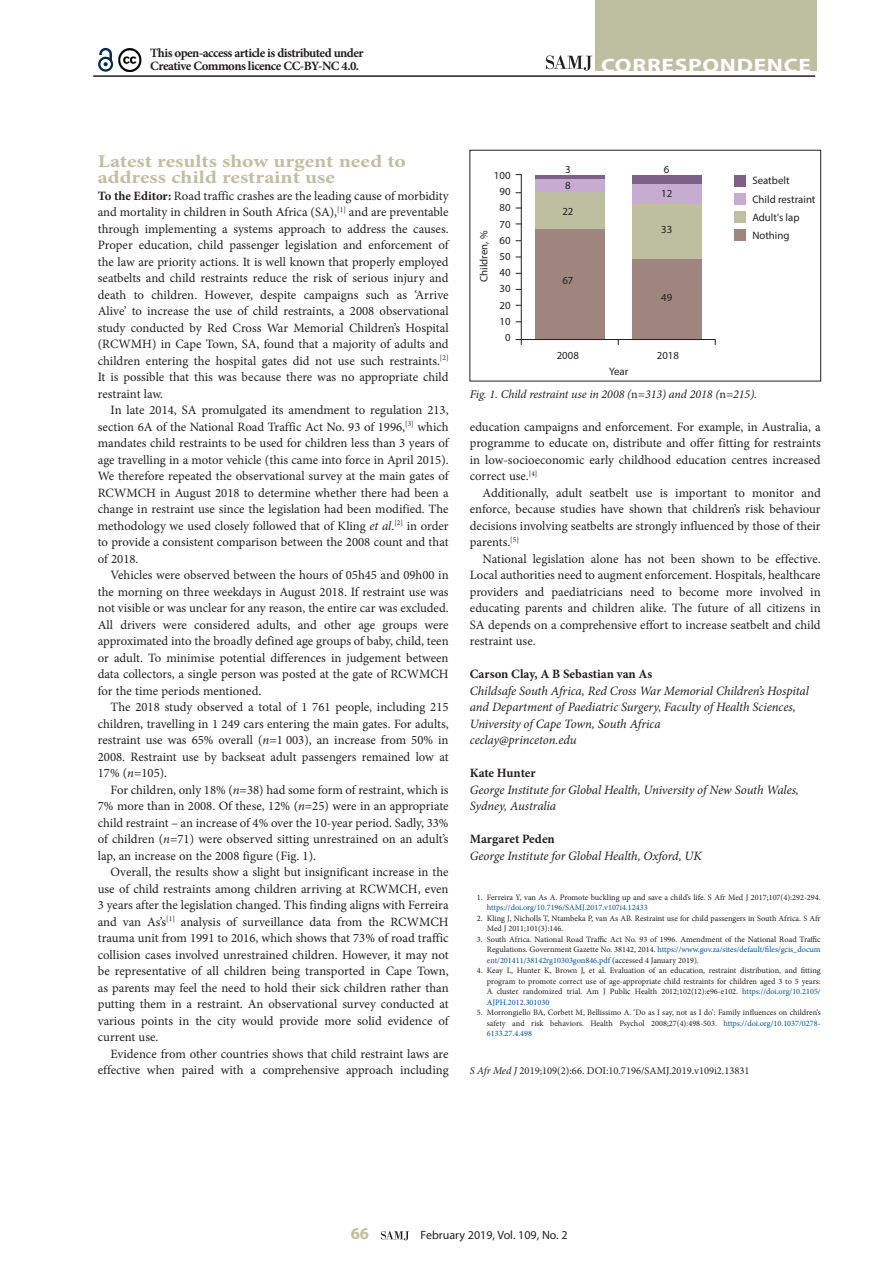
<style>
.page{position:relative;width:893px;height:1263px;background:#fff}
.page>*{position:absolute;margin:0;border:0;box-sizing:border-box;transform-origin:0 0}
.t1{font:700 19.5px "Myriad Pro";letter-spacing:.03em;color:#fff;scale:1.2 1}
.B_HEAD{font:700 18px/16.5px "Minion Pro";color:#bebea1;scale:1.2 1}
.t2{font:700 16.5px "Myriad Pro";color:#bebea1}
.BODY_TEXT_INDENT{font:12.75px/16.5px "Minion Pro";color:#231f20;text-align:justify}
.BODY_TEXT_1ST_PARAGR{font:12.75px/16.5px "Minion Pro";letter-spacing:-.005em;color:#231f20;text-align:justify}
.AUTHOR_DETAILS{font:italic 12.75px/16.5px "Minion Pro";letter-spacing:-.01em;color:#231f20}
.BODY_TEXT_1ST_PARAGR-2{font:700 12.75px/13.5px "Minion Pro";letter-spacing:-.04em;color:#231f20}
.AUTHOR_NAME{font:700 12.75px "Minion Pro";letter-spacing:-.005em;color:#231f20}
.CAPTIONS{font:italic 12px "Minion Pro";letter-spacing:-.005em;color:#231f20}
.t3{font:12px "Myriad Pro";color:#231f20}
.t4{font:10.8px/16.2px "Myriad Pro";color:#231f20}
.CITELINE{font:10.5px "Minion Pro";color:#231f20}
.t5{font:8.25px/10.5px "Minion Pro";color:#231f20;text-align:justify}
.s1{font-weight:700}
.s2{font-style:italic}
.s3{font-style:normal}
.s4{color:#01529a}
</style>
<div class="page">
<hr style="left:93px;top:75px;width:722px;height:2px;background:#231f20">
<div style="left:595px;top:0;width:222px;height:71px;background:#bebea1"></div>
<svg style="left:546px;top:55px;width:46px;height:16px"></svg>
<svg style="left:381px;top:1231px;width:28px;height:9px"></svg>
<svg style="left:98px;top:47px;width:16px;height:25px"></svg>
<img style="left:118px;top:48px;width:24px;height:23px">
<svg style="left:515px;top:174px;width:201px;height:171px"></svg>
<div style="left:734px;top:175px;width:12px;height:12px;background:#7d6186"></div>
<div style="left:734px;top:193px;width:12px;height:12px;background:#c7acd1"></div>
<div style="left:734px;top:211px;width:12px;height:12px;background:#bebea1"></div>
<div style="left:734px;top:229px;width:12px;height:12px;background:#9e867e"></div>
<p class="BODY_TEXT_1ST_PARAGR-2" style="left:150px;top:46px;width:215px">This open-access article is distributed under<br>Creative Commons licence CC-BY-NC 4.0.</p>
<h1 class="t1" style="left:601px;top:52px;width:176px">CORRESPONDENCE</h1>
<h2 class="B_HEAD" style="left:98px;top:152px;width:258px">Latest results show urgent need to address child restraint use</h2>
<p class="BODY_TEXT_1ST_PARAGR" style="left:98px;top:187px;width:352px"><span class="s1">To the Editor:</span> Road traffic crashes are the leading cause of morbidity and mortality in children in South Africa (SA),<sup>[1]</sup> and are preventable through implementing a systems approach to address the causes.<br>Proper education, child passenger legislation and enforcement of the law are priority actions. It is well known that properly employed seatbelts and child restraints reduce the risk of serious injury and death to children. However, despite campaigns such as ‘Arrive Alive’ to increase the use of child restraints, a 2008 observational study conducted by Red Cross War Memorial Children’s Hospital (RCWMH) in Cape Town, SA, found that a majority of adults and children entering the hospital gates did not use such restraints.<sup>[2] </sup>It is possible that this was because there was no appropriate child restraint law.</p>
<p class="BODY_TEXT_INDENT" style="left:98px;top:402px;width:352px;text-indent:13px">In late 2014, SA promulgated its amendment to regulation 213, section 6A of the National Road Traffic Act No. 93 of 1996,<sup>[3]</sup> which mandates child restraints to be used for children less than 3 years of age travelling in a motor vehicle (this came into force in April 2015).<br>We therefore repeated the observational survey at the main gates of RCWMCH in August 2018 to determine whether there had been a change in restraint use since the legislation had been modified. The methodology we used closely followed that of Kling <span class="s2">et al</span>.<sup>[2]</sup> in order to provide a consistent comparison between the 2008 count and that of 2018.</p>
<p class="BODY_TEXT_INDENT" style="left:98px;top:567px;width:352px;text-indent:13px">Vehicles were observed between the hours of 05h45 and 09h00 in the morning on three weekdays in August 2018. If restraint use was not visible or was unclear for any reason, the entire car was excluded.<br>All drivers were considered adults, and other age groups were approximated into the broadly defined age groups of baby, child, teen or adult. To minimise potential differences in judgement between data collectors, a single person was posted at the gate of RCWMCH for the time periods mentioned.</p>
<p class="BODY_TEXT_INDENT" style="left:98px;top:699px;width:352px;text-indent:13px">The 2018 study observed a total of 1 761 people, including 215 children, travelling in 1 249 cars entering the main gates. For adults, restraint use was 65% overall (<span class="s2">n</span>=1 003), an increase from 50% in 2008. Restraint use by backseat adult passengers remained low at 17% (<span class="s2">n</span>=105).</p>
<p class="BODY_TEXT_INDENT" style="left:98px;top:781px;width:352px;text-indent:13px">For children, only 18% (<span class="s2">n</span>=38) had some form of restraint, which is 7% more than in 2008. Of these, 12% (<span class="s2">n</span>=25) were in an appropriate child restraint – an increase of 4% over the 10-year period. Sadly, 33% of children (<span class="s2">n</span>=71) were observed sitting unrestrained on an adult’s lap, an increase on the 2008 figure (Fig. 1).</p>
<p class="BODY_TEXT_INDENT" style="left:98px;top:864px;width:352px;text-indent:13px">Overall, the results show a slight but insignificant increase in the use of child restraints among children arriving at RCWMCH, even 3 years after the legislation changed. This finding aligns with Ferreira and van As’s<sup>[1]</sup> analysis of surveillance data from the RCWMCH trauma unit from 1991 to 2016, which shows that 73% of road traffic collision cases involved unrestrained children. However, it may not be representative of all children being transported in Cape Town, as parents may feel the need to hold their sick children rather than putting them in a restraint. An observational survey conducted at various points in the city would provide more solid evidence of current use.</p>
<p class="BODY_TEXT_INDENT" style="left:98px;top:1045px;width:352px;text-align:right">Evidence from other countries shows that child restraint laws are effective when paired with a comprehensive approach including</p>
<p class="t4" style="left:565px;top:161px;width:7px">3<br>8</p>
<p class="t4" style="left:562px;top:203px;width:13px">22</p>
<p class="t4" style="left:664px;top:161px;width:7px">6</p>
<p class="t4" style="left:661px;top:186px;width:13px">12</p>
<p class="t4" style="left:661px;top:221px;width:13px">33</p>
<p class="t4" style="left:494px;top:167px;width:18px;text-align:right">100<br>90<br>80<br>70<br>60<br>50<br>40<br>30<br>20<br>10<br>0</p>
<p class="t4" style="left:752px;top:172px;width:65px;line-height:18px">Seatbelt<br>Child restraint<br>Adult's lap<br>Nothing</p>
<p class="t4" style="left:557px;top:347px;width:24px">2008</p>
<p class="t4" style="left:657px;top:347px;width:24px">2018</p>
<p class="t4" style="left:476px;top:282px;width:53px;rotate:-90deg">Children, %</p>
<p class="t4" style="left:562px;top:272px;width:13px">67</p>
<p class="t4" style="left:661px;top:289px;width:13px">49</p>
<p class="t4" style="left:609px;top:363px;width:21px">Year</p>
<p class="CAPTIONS" style="left:470px;top:386px;width:289px">Fig. 1. Child restraint use in 2008 (<span class="s3">n</span>=313) and 2018 (<span class="s3">n</span>=215).</p>
<p class="BODY_TEXT_INDENT" style="left:470px;top:418px;width:352px">education campaigns and enforcement. For example, in Australia, a programme to educate on, distribute and offer fitting for restraints in low-socioeconomic early childhood education centres increased correct use.<sup>[4]</sup></p>
<p class="BODY_TEXT_INDENT" style="left:470px;top:484px;width:352px;text-indent:13px">Additionally, adult seatbelt use is important to monitor and enforce, because studies have shown that children’s risk behaviour decisions involving seatbelts are strongly influenced by those of their parents.<sup>[5]</sup></p>
<p class="BODY_TEXT_INDENT" style="left:470px;top:550px;width:352px;text-indent:13px">National legislation alone has not been shown to be effective.<br>Local authorities need to augment enforcement. Hospitals, healthcare providers and paediatricians need to become more involved in educating parents and children alike. The future of all citizens in SA depends on a comprehensive effort to increase seatbelt and child restraint use.</p>
<p class="AUTHOR_NAME" style="left:470px;top:665px;width:184px">Carson Clay, A B Sebastian van As</p>
<p class="AUTHOR_DETAILS" style="left:470px;top:682px;width:340px">Childsafe South Africa, Red Cross War Memorial Children’s Hospital and Department of Paediatric Surgery, Faculty of Health Sciences,<br>University of Cape Town, South Africa</p>
<p class="AUTHOR_DETAILS" style="left:470px;top:732px;width:108px">ceclay@princeton.edu</p>
<p class="AUTHOR_NAME" style="left:470px;top:764px;width:67px">Kate Hunter</p>
<p class="AUTHOR_DETAILS" style="left:470px;top:781px;width:331px">George Institute for Global Health, University of New South Wales,<br>Sydney, Australia</p>
<p class="AUTHOR_NAME" style="left:470px;top:830px;width:86px">Margaret Peden</p>
<p class="AUTHOR_DETAILS" style="left:470px;top:847px;width:234px">George Institute for Global Health, Oxford, UK</p>
<p class="t5" style="left:487px;top:892px;width:335px;text-indent:-10px">1. Ferreira Y, van As A. Promote buckling up and save a child’s life. S Afr Med J 2017;107(4):292-294. <span class="s4">https://doi.org/10.7196/SAMJ.2017.v107i4.12433</span></p>
<p class="t5" style="left:487px;top:913px;width:335px;text-indent:-10px">2. Kling J, Nicholls T, Ntambeka P, van As AB. Restraint use for child passengers in South Africa. S Afr<br>Med J 2011;101(3):146.</p>
<p class="t5" style="left:487px;top:934px;width:335px;text-indent:-10px">3. South Africa. National Road Traffic Act No. 93 of 1996. Amendment of the National Road Traffic Regulations. Government Gazette No. 38142, 2014. <span class="s4">https://www.gov.za/sites/default/files/gcis_docum ent/201411/38142rg10303gon846.pdf</span> (accessed 4 January 2019).</p>
<p class="t5" style="left:487px;top:966px;width:335px;text-indent:-10px">4. Keay L, Hunter K, Brown J, et al. Evaluation of an education, restraint distribution, and fitting program to promote correct use of age-appropriate child restraints for children aged 3 to 5 years:<br>A cluster randomized trial. Am J Public Health 2012;102(12):e96-e102. <span class="s4">https://doi.org/10.2105/ AJPH.2012.301030</span></p>
<p class="t5" style="left:487px;top:1008px;width:335px;text-indent:-10px">5. Morrongiello BA, Corbett M, Bellissimo A. ‘Do as I say, not as I do’: Family influences on children’s safety and risk behaviors. Health Psychol 2008;27(4):498-503. <span class="s4">https://doi.org/10.1037/0278- 6133.27.4.498</span></p>
<p class="CITELINE" style="left:470px;top:1064px;width:281px"><span class="s2">S Afr Med J</span> 2019;109(2):66. DOI:10.7196/SAMJ.2019.v109i2.13831</p>
<p class="t2" style="left:351px;top:1223px;width:20px">66</p>
<p class="t3" style="left:421px;top:1228px;width:149px">February 2019, Vol. 109, No. 2</p>
</div>
